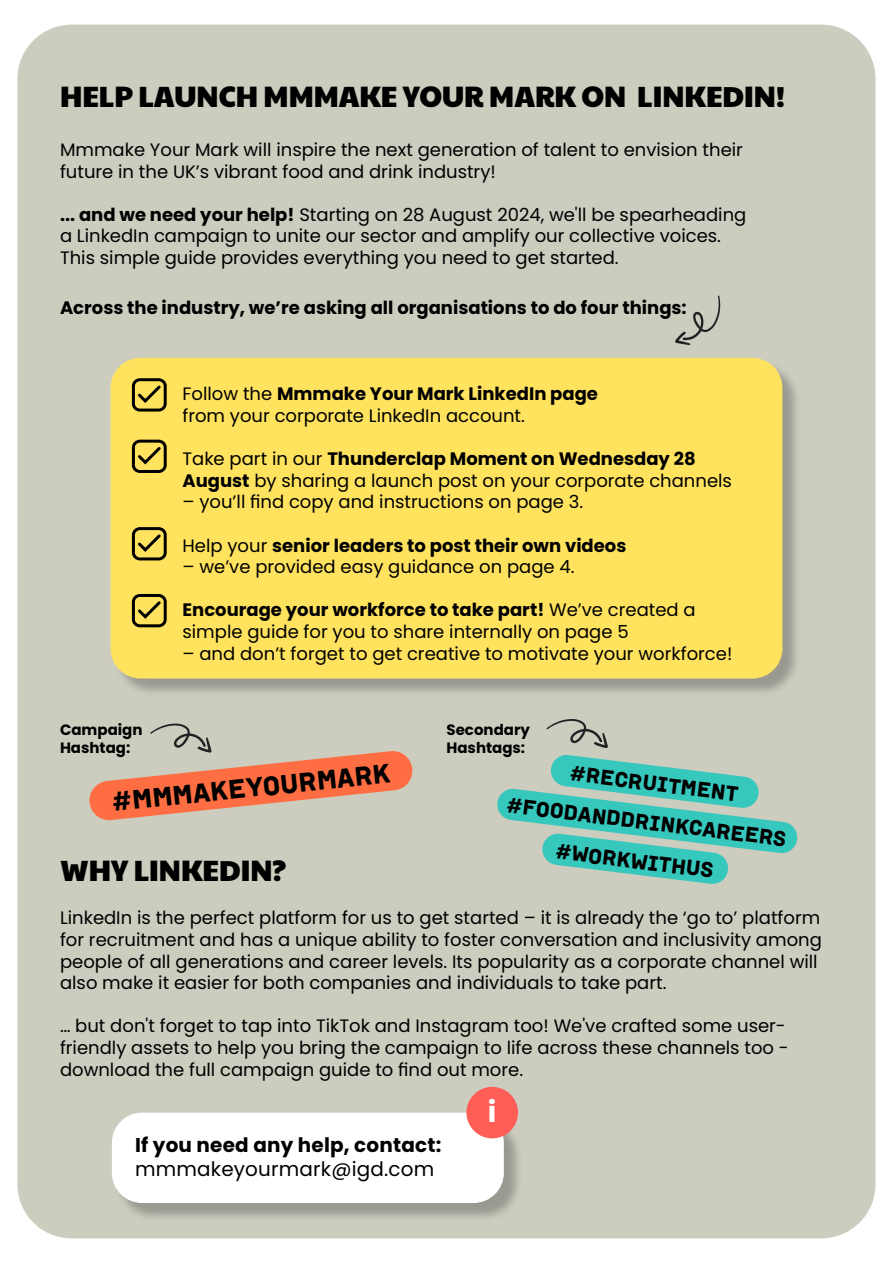
<style>
.page{position:relative;width:893px;height:1263px;background:#fff}
.page>*{position:absolute;margin:0;border:0;box-sizing:border-box;transform-origin:0 0}
.t1{font:28.95px "Paytone One";color:#000}
.t2{font:700 28.95px "Poppins";color:#fff}
.t3{font:27.15px "Institut";color:#000}
.t4{font:21.6px "Institut";color:#000}
.t5{font:700 19.95px "Poppins";letter-spacing:.01em;color:#000}
.t6{font:19.95px "Poppins";letter-spacing:.01em;color:#000}
.t7{font:18px/21.6px "Poppins";color:#000}
.t8{font:700 18px "Poppins";color:#000}
.t9{font:700 15px/18px "Poppins";color:#000}
.s1{font-weight:700}
.s2{font-weight:400}
</style>
<div class="page">
<div style="left:17px;top:25px;width:858px;height:1213px;background:#ccccbf;border-radius:54px"></div>
<div style="left:113px;top:360px;width:688px;height:337px;background:#000;opacity:.25"></div>
<div style="left:111px;top:358px;width:671px;height:320px;background:#ffe35e;border-radius:30px"></div>
<svg style="left:136px;top:444px;width:27px;height:21px"></svg>
<svg style="left:138px;top:383px;width:25px;height:20px"></svg>
<svg style="left:138px;top:532px;width:25px;height:20px"></svg>
<svg style="left:136px;top:598px;width:27px;height:21px"></svg>
<div style="left:132px;top:440px;width:35px;height:33px;border:3px solid #000;border-radius:6px"></div>
<div style="left:132px;top:378px;width:35px;height:34px;border:3px solid #000;border-radius:6px"></div>
<div style="left:132px;top:527px;width:35px;height:33px;border:3px solid #000;border-radius:6px"></div>
<div style="left:132px;top:594px;width:35px;height:33px;border:3px solid #000;border-radius:6px"></div>
<svg style="left:497px;top:755px;width:301px;height:129px"></svg>
<div style="left:114px;top:1115px;width:408px;height:107px;background:#000;opacity:.25"></div>
<div style="left:112px;top:1112px;width:392px;height:91px;background:#fff;border-radius:30px"></div>
<div style="left:466px;top:1087px;width:52px;height:51px;background:#ff5e57;border-radius:50%"></div>
<svg style="left:675px;top:295px;width:45px;height:50px"></svg>
<svg style="left:546px;top:719px;width:62px;height:29px"></svg>
<svg style="left:89px;top:723px;width:324px;height:98px"></svg>
<h1 class="t1" style="left:60px;top:72px;width:726px">HELP LAUNCH MMMAKE YOUR MARK ON LINKEDIN!</h1>
<p class="t7" style="left:60px;top:139px;width:684px">Mmmake Your Mark will inspire the next generation of talent to envision their future in the UK’s vibrant food and drink industry!</p>
<p class="t7" style="left:60px;top:204px;width:688px"><span class="s1">... and we need your help!</span> Starting on 28 August 2024, we'll be spearheading a LinkedIn campaign to unite our sector and amplify our collective voices.<br>This simple guide provides everything you need to get started.</p>
<p class="t8" style="left:60px;top:298px;width:628px">Across the industry, we’re asking all organisations to do four things:</p>
<p class="t9" style="left:60px;top:721px;width:84px">Campaign<br>Hashtag:</p>
<p class="t7" style="left:182px;top:383px;width:417px">Follow the <span class="s1">Mmmake Your Mark LinkedIn page </span>from your corporate LinkedIn account.</p>
<p class="t7" style="left:182px;top:448px;width:551px">Take part in our <span class="s1">Thunderclap Moment on Wednesday 28<br>August</span> by sharing a launch post on your corporate channels</p>
<p class="t7" style="left:182px;top:491px;width:402px">– you’ll find copy and instructions on page 3.</p>
<p class="t8" style="left:182px;top:535px;width:445px"><span class="s2">Help your</span> senior leaders to post their own videos</p>
<p class="t7" style="left:182px;top:556px;width:394px">– we’ve provided easy guidance on page 4.</p>
<p class="t7" style="left:182px;top:599px;width:515px"><span class="s1">Encourage your workforce to take part!</span> We’ve created a simple guide for you to share internally on page 5</p>
<p class="t7" style="left:182px;top:643px;width:551px">– and don’t forget to get creative to motivate your workforce!</p>
<p class="t9" style="left:446px;top:721px;width:85px">Secondary<br>Hashtags:</p>
<h2 class="t3" style="left:110px;top:788px;width:282px;rotate:-6deg">#mmmakeyourmark</h2>
<p class="t4" style="left:571px;top:762px;width:171px;rotate:7deg">#RECRUITMENT</p>
<p class="t4" style="left:557px;top:840px;width:160px;rotate:7deg">#WORKWITHUS</p>
<p class="t4" style="left:508px;top:793px;width:283px;rotate:7deg">#FOODANDDRINKCAREERS</p>
<h1 class="t1" style="left:60px;top:846px;width:228px">WHY LINKEDIN?</h1>
<p class="t7" style="left:60px;top:907px;width:763px">LinkedIn is the perfect platform for us to get started – it is already the ‘go to’ platform for recruitment and has a unique ability to foster conversation and inclusivity among people of all generations and career levels. Its popularity as a corporate channel will also make it easier for both companies and individuals to take part.</p>
<p class="t7" style="left:60px;top:1015px;width:730px">… but don't forget to tap into TikTok and Instagram too! We've crafted some user&shy;friendly assets to help you bring the campaign to life across these channels too - download the full campaign guide to find out more.</p>
<p class="t5" style="left:135px;top:1133px;width:308px">If you need any help, contact:</p>
<p class="t6" style="left:135px;top:1157px;width:301px">mmmakeyourmark@igd.com</p>
<h1 class="t2" style="left:488px;top:1095px;width:10px">i</h1>
</div>
